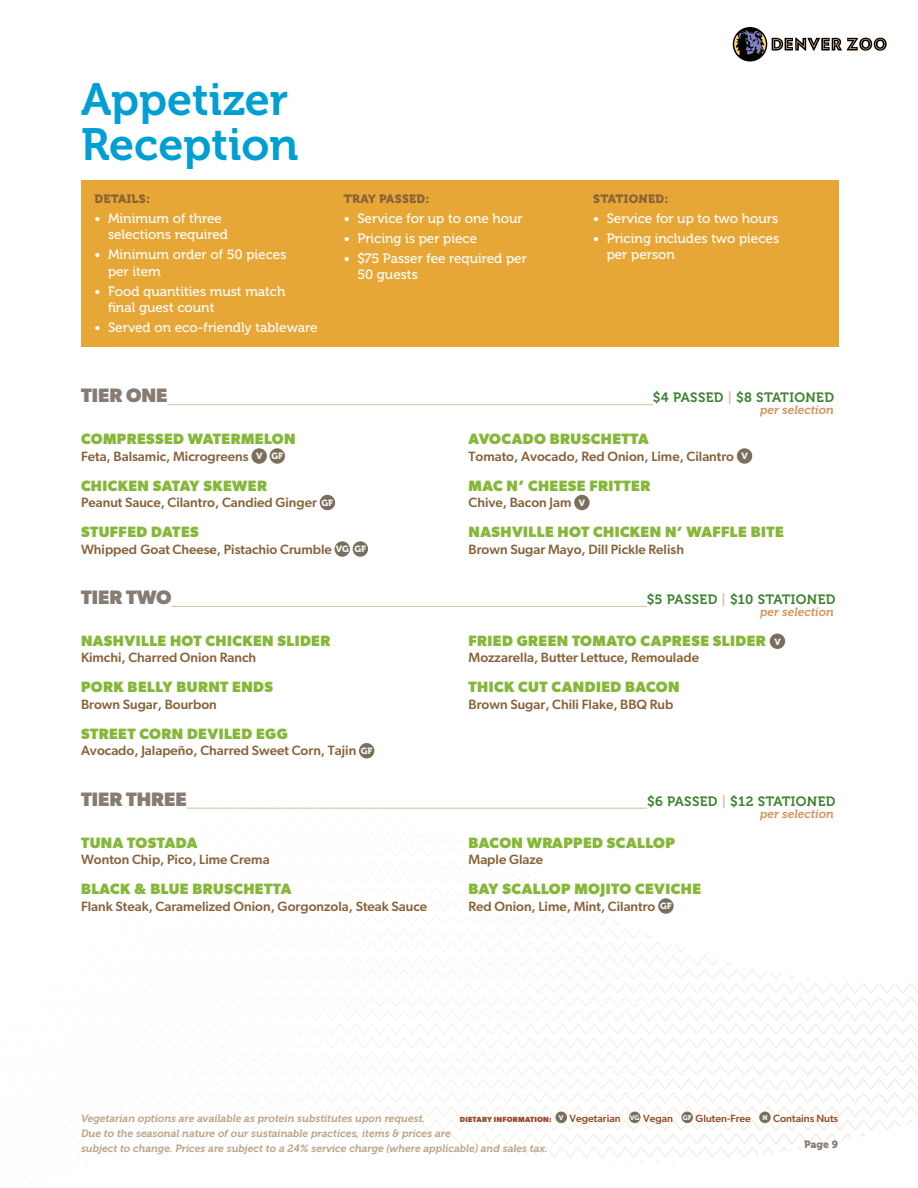
<style>
.page{position:relative;width:918px;height:1188px;background:#fff}
.page>*{position:absolute;margin:0;border:0;box-sizing:border-box;transform-origin:0 0}
.t1{font:45px/45px "Museo 700";color:#009fd3}
.t2{font:700 19.5px "Gibson";color:#867c73}
.Menu_Item{font:700 15px "Gibson";letter-spacing:.03em;color:#85b739}
.Menu_Item-2{font:500 13.5px "Gibson";color:#886239}
.t3{font:13.5px/16.5px "Museo 500";color:#fff}
.t4{font:13.5px "Museo 700";letter-spacing:.025em;color:#3d842f}
.Text_-_Small{font:italic 12px "Museo 700";color:#d2975e}
.Details_Includes{font:12px "Museo 900";letter-spacing:.025em;color:#886239}
.t5{font:italic 10.5px/15px "Museo 700";color:#bca388}
.t6{font:500 10.5px "Gibson";color:#964b28}
.t7{font:10.5px "Museo 900";color:#867c73}
.t8{font:9px "Museo 900";letter-spacing:-.005em;color:#f3f4f6}
.s1{color:#d9bfa3}
.s2{font-weight:700;font-size:7.5px}
</style>
<div class="page">
<svg style="left:733px;top:27px;width:34px;height:35px"></svg>
<svg style="left:734px;top:30px;width:32px;height:26px"></svg>
<svg style="left:772px;top:38px;width:115px;height:13px"></svg>
<svg style="left:126px;top:807px;width:792px;height:355px"></svg>
<div style="left:555px;top:1112px;width:12px;height:11px;background:#7a6f5b;border-radius:50%"></div>
<div style="left:629px;top:1112px;width:12px;height:11px;background:#7a6f5b;border-radius:50%"></div>
<div style="left:681px;top:1112px;width:12px;height:11px;background:#7a6f5b;border-radius:50%"></div>
<div style="left:759px;top:1112px;width:12px;height:11px;background:#7a6f5b;border-radius:50%"></div>
<div style="left:81px;top:180px;width:757px;height:167px;background:#e7a736"></div>
<hr style="left:168px;top:404px;width:485px;height:1px;background:#d9bfa3">
<div style="left:251px;top:448px;width:16px;height:16px;background:#7a6f5b;border-radius:50%"></div>
<div style="left:270px;top:448px;width:15px;height:16px;background:#7a6f5b;border-radius:50%"></div>
<div style="left:320px;top:495px;width:15px;height:15px;background:#7a6f5b;border-radius:50%"></div>
<div style="left:335px;top:541px;width:15px;height:16px;background:#7a6f5b;border-radius:50%"></div>
<div style="left:353px;top:541px;width:15px;height:16px;background:#7a6f5b;border-radius:50%"></div>
<div style="left:737px;top:448px;width:15px;height:16px;background:#7a6f5b;border-radius:50%"></div>
<div style="left:574px;top:495px;width:16px;height:15px;background:#7a6f5b;border-radius:50%"></div>
<hr style="left:172px;top:606px;width:475px;height:1px;background:#d9bfa3">
<div style="left:359px;top:743px;width:15px;height:15px;background:#7a6f5b;border-radius:50%"></div>
<div style="left:770px;top:634px;width:15px;height:15px;background:#7a6f5b;border-radius:50%"></div>
<hr style="left:187px;top:808px;width:460px;height:1px;background:#d9bfa3">
<div style="left:658px;top:898px;width:16px;height:16px;background:#7a6f5b;border-radius:50%"></div>
<h1 class="t1" style="left:81px;top:77px;width:219px">Appetizer<br>Reception</h1>
<p class="Details_Includes" style="left:94px;top:192px;width:57px">DETAILS:</p>
<p class="t3" style="left:108px;top:210px;width:122px;text-indent:-14px">• Minimum of three selections required</p>
<p class="t3" style="left:108px;top:247px;width:180px;text-indent:-14px">• Minimum order of 50 pieces per item</p>
<p class="t3" style="left:108px;top:283px;width:179px;text-indent:-14px">• Food quantities must match final guest count</p>
<p class="t3" style="left:94px;top:320px;width:225px">• Served on eco-friendly tableware</p>
<p class="Details_Includes" style="left:344px;top:192px;width:87px">TRAY PASSED:</p>
<p class="t3" style="left:344px;top:210px;width:181px">• Service for up to one hour</p>
<p class="t3" style="left:344px;top:230px;width:135px">• Pricing is per piece</p>
<p class="t3" style="left:357px;top:250px;width:171px;text-indent:-14px">• $75 Passer fee required per<br>50 guests</p>
<p class="Details_Includes" style="left:593px;top:192px;width:77px">STATIONED:</p>
<p class="t3" style="left:593px;top:210px;width:186px">• Service for up to two hours</p>
<p class="t3" style="left:607px;top:230px;width:174px;text-indent:-14px">• Pricing includes two pieces per person</p>
<h5 class="t2" style="left:81px;top:384px;width:88px">TIER ONE</h5>
<h5 class="t4" style="left:653px;top:390px;width:183px">$4 PASSED <span class="s1">|</span> $8 STATIONED</h5>
<p class="Text_-_Small" style="left:760px;top:403px;width:75px">per selection</p>
<p class="Menu_Item" style="left:81px;top:430px;width:216px">COMPRESSED WATERMELON</p>
<p class="Menu_Item-2" style="left:81px;top:448px;width:169px">Feta, Balsamic, Microgreens</p>
<p class="t8" style="left:256px;top:451px;width:8px">V</p>
<p class="t8" style="left:271px;top:451px;width:13px">GF</p>
<p class="Menu_Item" style="left:81px;top:477px;width:187px">CHICKEN SATAY SKEWER</p>
<p class="Menu_Item-2" style="left:81px;top:494px;width:238px">Peanut Sauce, Cilantro, Candied Ginger</p>
<p class="t8" style="left:322px;top:498px;width:13px">GF</p>
<p class="Menu_Item" style="left:81px;top:523px;width:119px">STUFFED DATES</p>
<p class="Menu_Item-2" style="left:81px;top:541px;width:252px">Whipped Goat Cheese, Pistachio Crumble</p>
<p class="t8" style="left:336px;top:544px;width:15px">VG</p>
<p class="t8" style="left:355px;top:544px;width:13px">GF</p>
<p class="Menu_Item" style="left:469px;top:430px;width:182px">AVOCADO BRUSCHETTA</p>
<p class="Menu_Item-2" style="left:469px;top:448px;width:267px">Tomato, Avocado, Red Onion, Lime, Cilantro</p>
<p class="t8" style="left:741px;top:451px;width:8px">V</p>
<p class="Menu_Item" style="left:469px;top:477px;width:183px">MAC N’ CHEESE FRITTER</p>
<p class="Menu_Item-2" style="left:469px;top:494px;width:104px">Chive, Bacon Jam</p>
<p class="t8" style="left:579px;top:498px;width:8px">V</p>
<p class="Menu_Item" style="left:469px;top:523px;width:317px">NASHVILLE HOT CHICKEN N’ WAFFLE BITE</p>
<p class="Menu_Item-2" style="left:469px;top:541px;width:217px">Brown Sugar Mayo, Dill Pickle Relish</p>
<h5 class="t2" style="left:81px;top:586px;width:92px">TIER TWO</h5>
<h5 class="t4" style="left:647px;top:592px;width:190px">$5 PASSED <span class="s1">|</span> $10 STATIONED</h5>
<p class="Text_-_Small" style="left:760px;top:605px;width:75px">per selection</p>
<p class="Menu_Item" style="left:81px;top:632px;width:251px">NASHVILLE HOT CHICKEN SLIDER</p>
<p class="Menu_Item-2" style="left:81px;top:650px;width:177px">Kimchi, Charred Onion Ranch</p>
<p class="Menu_Item" style="left:81px;top:678px;width:194px">PORK BELLY BURNT ENDS</p>
<p class="Menu_Item-2" style="left:81px;top:696px;width:137px">Brown Sugar, Bourbon</p>
<p class="Menu_Item" style="left:81px;top:725px;width:208px">STREET CORN DEVILED EGG</p>
<p class="Menu_Item-2" style="left:81px;top:743px;width:277px">Avocado, Jalapeño, Charred Sweet Corn, Tajin</p>
<p class="t8" style="left:361px;top:746px;width:13px">GF</p>
<p class="Menu_Item" style="left:469px;top:632px;width:299px">FRIED GREEN TOMATO CAPRESE SLIDER</p>
<p class="t8" style="left:774px;top:636px;width:8px">V</p>
<p class="Menu_Item-2" style="left:469px;top:650px;width:232px">Mozzarella, Butter Lettuce, Remoulade</p>
<p class="Menu_Item" style="left:469px;top:678px;width:213px">THICK CUT CANDIED BACON</p>
<p class="Menu_Item-2" style="left:469px;top:696px;width:206px">Brown Sugar, Chili Flake, BBQ Rub</p>
<h5 class="t2" style="left:81px;top:787px;width:107px">TIER THREE</h5>
<h5 class="t4" style="left:647px;top:794px;width:190px">$6 PASSED <span class="s1">|</span> $12 STATIONED</h5>
<p class="Text_-_Small" style="left:760px;top:807px;width:75px">per selection</p>
<p class="Menu_Item" style="left:81px;top:834px;width:118px">TUNA TOSTADA</p>
<p class="Menu_Item-2" style="left:81px;top:851px;width:190px">Wonton Chip, Pico, Lime Crema</p>
<p class="Menu_Item" style="left:81px;top:880px;width:212px">BLACK &amp; BLUE BRUSCHETTA</p>
<p class="Menu_Item-2" style="left:81px;top:898px;width:348px">Flank Steak, Caramelized Onion, Gorgonzola, Steak Sauce</p>
<p class="Menu_Item" style="left:469px;top:834px;width:208px">BACON WRAPPED SCALLOP</p>
<p class="Menu_Item-2" style="left:469px;top:851px;width:76px">Maple Glaze</p>
<p class="Menu_Item" style="left:469px;top:880px;width:234px">BAY SCALLOP MOJITO CEVICHE</p>
<p class="Menu_Item-2" style="left:469px;top:898px;width:188px">Red Onion, Lime, Mint, Cilantro</p>
<p class="t8" style="left:660px;top:901px;width:13px">GF</p>
<p class="t5" style="left:81px;top:1110px;width:468px">Vegetarian options are available as protein substitutes upon request.<br>Due to the seasonal nature of our sustainable practices, items &amp; prices are<br>subject to change. Prices are subject to a 24% service charge (where applicable) and sales tax.</p>
<p class="t6" style="left:460px;top:1112px;width:380px"><span class="s2">DIETARY INFORMATION:</span> <sup>V</sup> Vegetarian <sup>VG</sup> Vegan <sup>GF</sup> Gluten-Free <sup>N</sup> Contains Nuts</p>
<p class="t7" style="left:804px;top:1139px;width:35px">Page 9</p>
</div>
